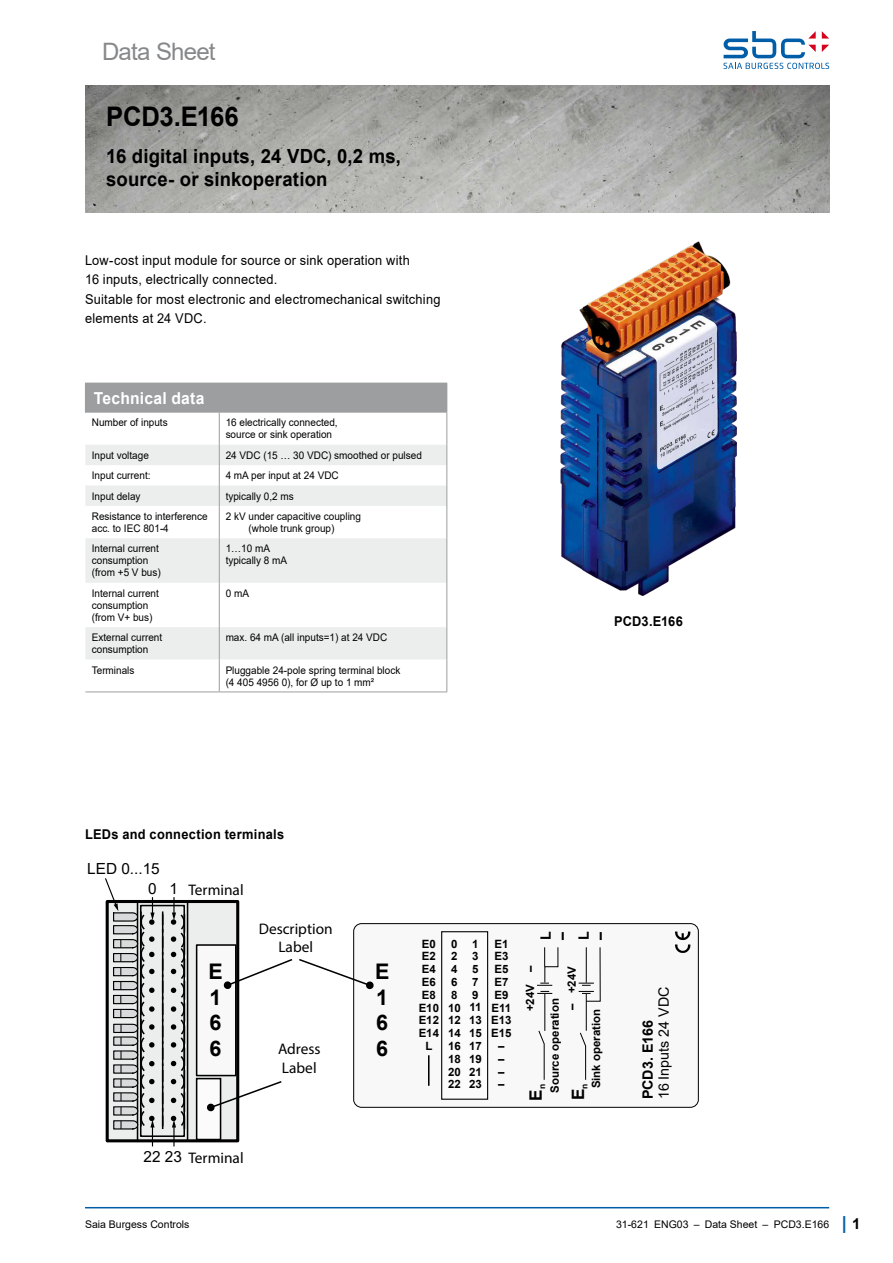
<style>
.page{position:relative;width:893px;height:1263px;background:#fff}
.page>*{position:absolute;margin:0;border:0;box-sizing:border-box;transform-origin:0 0}
.Head__Productname_bo{font:700 27px "Arial";letter-spacing:-.015em;color:#000;scale:.95 1}
.t1{font:24px "Arial";letter-spacing:-.03em;color:#87888a}
.t2{font:700 21.45px/25.8px "Arial";color:#000;text-align:justify}
.Head__Produkt_shortd{font:700 19.5px "Arial";letter-spacing:.01em;color:#000;scale:.95 1}
.t3{font:700 17.1px "Arial";color:#000}
.Tables__Titel__11_12{font:700 16.5px "Arial";letter-spacing:.015em;color:#fff;scale:.95 1}
.t4{font:15.3px/18.5px "Myriad Pro";color:#000;text-align:center}
.t5{font:15.3px/20.4px "Arial";color:#000}
.t6{font:14.25px/15.9px "Arial";color:#000}
.t7{font:700 14.25px/16px "Arial";color:#000}
.Text__left_justified{font:13.5px/19.5px "Arial";letter-spacing:.02em;color:#000;scale:.95 1}
.Text__left_justified-2{font:700 13.5px "Arial";letter-spacing:.02em;color:#000;scale:.95 1}
.t8{font:700 11.4px/12.8px "Arial";color:#000}
.Text__left_justified-3{font:10.5px/12px "Arial";color:#000;scale:.95 1}
.Text__left_justified-4{font:10.5px "Arial";color:#000}
.s1{font-family:"Arial"}
.s2{font-weight:700}
.s3{font-weight:700;font-size:18px;color:#005ea8}
.s4{font-weight:700;font-size:15px}
</style>
<div class="page">
<img style="left:560px;top:241px;width:176px;height:354px">
<img style="left:85px;top:85px;width:744px;height:128px">
<svg style="left:723px;top:31px;width:106px;height:38px"></svg>
<hr style="left:85px;top:1207px;width:744px;height:1px;background:#005ea8">
<div style="left:85px;top:383px;width:362px;height:29px;background:#9c9e9f"></div>
<svg style="left:86px;top:413px;width:360px;height:278px"></svg>
<svg style="left:85px;top:445px;width:361px;height:214px;fill:#eceded"></svg>
<hr style="left:85px;top:412px;width:134px;height:1px;background:#9c9e9f">
<hr style="left:219px;top:412px;width:228px;height:1px;background:#9c9e9f">
<hr style="left:219px;top:412px;width:1px;height:33px;background:#9c9e9f">
<hr style="left:446px;top:412px;width:1px;height:33px;background:#9c9e9f">
<svg style="left:219px;top:445px;width:1px;height:61px"></svg>
<svg style="left:446px;top:445px;width:1px;height:61px"></svg>
<hr style="left:219px;top:506px;width:1px;height:32px;background:#9c9e9f">
<hr style="left:446px;top:506px;width:1px;height:32px;background:#9c9e9f">
<hr style="left:219px;top:538px;width:1px;height:45px;background:#9c9e9f">
<hr style="left:446px;top:538px;width:1px;height:45px;background:#9c9e9f">
<hr style="left:219px;top:583px;width:1px;height:44px;background:#9c9e9f">
<hr style="left:446px;top:583px;width:1px;height:44px;background:#9c9e9f">
<hr style="left:219px;top:627px;width:1px;height:32px;background:#9c9e9f">
<hr style="left:446px;top:627px;width:1px;height:32px;background:#9c9e9f">
<hr style="left:219px;top:659px;width:1px;height:32px;background:#9c9e9f">
<hr style="left:446px;top:659px;width:1px;height:32px;background:#9c9e9f">
<hr style="left:85px;top:691px;width:134px;height:1px;background:#9c9e9f">
<hr style="left:219px;top:691px;width:228px;height:1px;background:#9c9e9f">
<svg style="left:155px;top:904px;width:80px;height:234px;background:#dddede"></svg>
<div style="left:106px;top:900px;width:133px;height:242px;border:3px solid #000"></div>
<div style="left:354px;top:923px;width:344px;height:184px;background:#f8f8f8;border-radius:8px"></div>
<div style="left:353px;top:923px;width:346px;height:185px;border:1px solid #000;border-radius:8px"></div>
<div style="left:441px;top:931px;width:47px;height:169px;border:1px solid #000"></div>
<svg style="left:675px;top:931px;width:15px;height:22px"></svg>
<hr style="left:428px;top:1055px;width:2px;height:31px;background:#000">
<svg style="left:538px;top:1030px;width:7px;height:50px"></svg>
<hr style="left:544px;top:994px;width:1px;height:37px;background:#000">
<svg style="left:537px;top:947px;width:22px;height:47px"></svg>
<svg style="left:580px;top:1032px;width:7px;height:48px"></svg>
<hr style="left:586px;top:994px;width:1px;height:37px;background:#000">
<svg style="left:579px;top:947px;width:22px;height:55px"></svg>
<hr style="left:586px;top:947px;width:1px;height:36px;background:#000">
<hr style="left:187px;top:902px;width:1px;height:239px;background:#000">
<div style="left:197px;top:1078px;width:24px;height:61px;background:#fbfbfb"></div>
<div style="left:196px;top:1078px;width:25px;height:62px;border:2px solid #000"></div>
<div style="left:197px;top:945px;width:39px;height:130px;background:#f8f8f8"></div>
<div style="left:196px;top:944px;width:41px;height:132px;border:2px solid #000"></div>
<svg style="left:162px;top:911px;width:1px;height:218px"></svg>
<svg style="left:223px;top:957px;width:151px;height:32px"></svg>
<svg style="left:206px;top:1080px;width:76px;height:32px"></svg>
<hr style="left:173px;top:1126px;width:2px;height:20px;background:#000">
<svg style="left:171px;top:897px;width:14px;height:232px;background:#aaabab"></svg>
<svg style="left:105px;top:878px;width:50px;height:268px;background:#acadad"></svg>
<h2 class="t1" style="left:102px;top:35px;width:115px">Data Sheet</h2>
<p class="Head__Productname_bo" style="left:106px;top:97px;width:141px">PCD3.E166</p>
<p class="Head__Produkt_shortd" style="left:106px;top:142px;width:312px">16 digital inputs, 24 VDC, 0,2 ms,</p>
<p class="Head__Produkt_shortd" style="left:106px;top:166px;width:234px">source- or sinkoperation</p>
<p class="Text__left_justified" style="left:85px;top:250px;width:343px">Low-cost input module for source or sink operation with<br>16 inputs, electrically connected.</p>
<p class="Text__left_justified" style="left:85px;top:289px;width:376px">Suitable for most electronic and electromechanical switching elements at 24 VDC.</p>
<p class="Tables__Titel__11_12" style="left:94px;top:386px;width:118px">Technical data</p>
<p class="Text__left_justified-3" style="left:92px;top:417px;width:81px">Number of inputs</p>
<p class="Text__left_justified-3" style="left:226px;top:417px;width:119px">16 electrically connected, source or sink operation</p>
<p class="Text__left_justified-3" style="left:92px;top:449px;width:62px">Input voltage</p>
<p class="Text__left_justified-3" style="left:226px;top:449px;width:208px">24 VDC (15 … 30 VDC) smoothed or pulsed</p>
<p class="Text__left_justified-3" style="left:92px;top:469px;width:63px">Input current:</p>
<p class="Text__left_justified-3" style="left:226px;top:469px;width:121px">4 mA per input at 24 VDC</p>
<p class="Text__left_justified-3" style="left:92px;top:490px;width:53px">Input delay</p>
<p class="Text__left_justified-3" style="left:226px;top:490px;width:73px">typically 0,2 ms</p>
<p class="Text__left_justified-3" style="left:92px;top:510px;width:123px">Resistance to interference acc. to IEC 801-4</p>
<p class="Text__left_justified-3" style="left:226px;top:510px;width:144px;text-align:center">2 kV under capacitive coupling (whole trunk group)</p>
<p class="Text__left_justified-3" style="left:92px;top:543px;width:72px">Internal current</p>
<p class="Text__left_justified-3" style="left:92px;top:555px;width:61px">consumption</p>
<p class="Text__left_justified-3" style="left:92px;top:567px;width:74px">(from +5 V bus)</p>
<p class="Text__left_justified-3" style="left:226px;top:543px;width:48px">1…10 mA</p>
<p class="Text__left_justified-3" style="left:226px;top:555px;width:66px">typically 8 mA</p>
<p class="Text__left_justified-3" style="left:92px;top:587px;width:72px">Internal current consumption (from V+ bus)</p>
<p class="Text__left_justified-3" style="left:226px;top:587px;width:26px">0 mA</p>
<p class="Text__left_justified-3" style="left:92px;top:631px;width:76px">External current consumption</p>
<p class="Text__left_justified-3" style="left:226px;top:631px;width:172px">max. 64 mA (all inputs=1) at 24 VDC</p>
<p class="Text__left_justified-3" style="left:92px;top:664px;width:46px">Terminals</p>
<p class="Text__left_justified-3" style="left:226px;top:664px;width:185px">Pluggable 24-pole spring terminal block (4 405 4956 0), for Ø up to 1 mm²</p>
<p class="Text__left_justified-2" style="left:614px;top:612px;width:74px">PCD3.E166</p>
<p class="Text__left_justified-2" style="left:85px;top:825px;width:211px">LEDs and connection terminals</p>
<p class="t5" style="left:148px;top:858px;width:31px;text-indent:-61px">LED 0...15<br>0 1</p>
<p class="t4" style="left:188px;top:880px;width:57px">Terminal</p>
<p class="t2" style="left:208px;top:959px;width:16px">E 1<br>6<br>6</p>
<p class="t4" style="left:259px;top:919px;width:75px">Description<br>Label</p>
<p class="t4" style="left:278px;top:1040px;width:44px;text-align:left">Adress<br>Label</p>
<p class="t4" style="left:144px;top:1148px;width:102px"><span class="s1">22 23</span> Terminal</p>
<p class="Text__left_justified-4" style="left:85px;top:1217px;width:106px">Saia Burgess Controls</p>
<p class="t2" style="left:375px;top:959px;width:16px">E 1<br>6<br>6</p>
<p class="t8" style="left:469px;top:937px;width:14px">1<br>3<br>5<br>7<br>9<br>11<br>13<br>15<br>17<br>19<br>21<br>23</p>
<p class="t8" style="left:448px;top:937px;width:14px">0<br>2<br>4<br>6<br>8<br>10<br>12<br>14<br>16<br>18<br>20<br>22</p>
<p class="t8" style="left:419px;top:937px;width:22px;text-align:center">E0<br>E2<br>E4<br>E6<br>E8<br>E10<br>E12<br>E14<br>L</p>
<p class="t8" style="left:491px;top:937px;width:22px;text-align:center">E1<br>E3<br>E5<br>E7<br>E9<br>E11<br>E13<br>E15 –<br>–<br>–<br>–</p>
<p class="t7" style="left:538px;top:939px;width:10px;rotate:-90deg">L –</p>
<p class="t7" style="left:576px;top:939px;width:10px;rotate:-90deg">L –</p>
<p class="t8" style="left:524px;top:972px;width:8px;rotate:-90deg">–</p>
<p class="t8" style="left:565px;top:993px;width:29px;rotate:-90deg">+24V</p>
<p class="t8" style="left:524px;top:1011px;width:29px;rotate:-90deg">+24V</p>
<p class="t8" style="left:548px;top:1092px;width:96px;rotate:-90deg">Source operation</p>
<p class="t8" style="left:565px;top:1010px;width:8px;rotate:-90deg">–</p>
<p class="t8" style="left:590px;top:1088px;width:81px;rotate:-90deg">Sink operation</p>
<p class="t3" style="left:566px;top:1100px;width:18px;rotate:-90deg">E<sub>n</sub></p>
<p class="t3" style="left:524px;top:1101px;width:18px;rotate:-90deg">E<sub>n</sub></p>
<p class="t6" style="left:640px;top:1099px;width:114px;rotate:-90deg"><span class="s2">PCD3. E166<br></span>16 Inputs 24 VDC</p>
<p class="Text__left_justified-4" style="left:616px;top:1217px;width:246px">31-621 ENG03 – Data Sheet – PCD3.E166 <span class="s3">|</span> <span class="s4">1</span></p>
</div>
